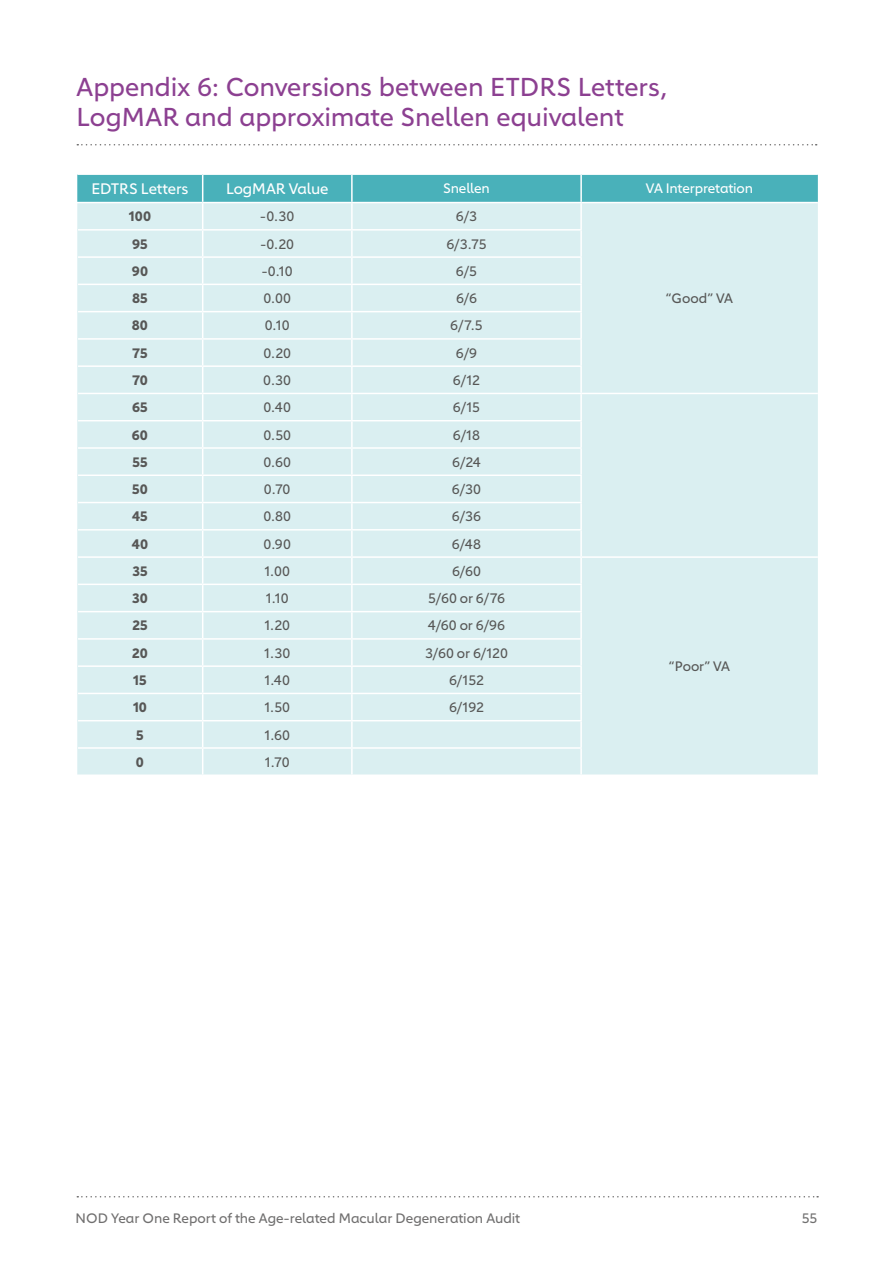
<style>
.page{position:relative;width:893px;height:1263px;background:#fff}
.page>*{position:absolute;margin:0;border:0;box-sizing:border-box;transform-origin:0 0}
.t1{font:25.5px/30px "Carnero";letter-spacing:-.005em;color:#8c4091}
.t2{font:15px "Carnero";letter-spacing:-.01em;color:#fff}
.t3{font:13.5px "Carnero";letter-spacing:-.005em;color:#575756}
.t4{font:13.5px "Carnero";letter-spacing:-.005em;color:#706f6f}
.t5{font:700 13.5px "Carnero";letter-spacing:-.01em;color:#575756}
.t6{font:13.5px "Carnero";letter-spacing:-.01em;color:#fff}
</style>
<div class="page">
<svg style="left:77px;top:175px;width:741px;height:599px;background:#d4ecef"></svg>
<hr style="left:351px;top:749px;width:2px;height:25px;background:#fff">
<hr style="left:78px;top:611px;width:125px;height:1px;background:#fff">
<hr style="left:78px;top:638px;width:125px;height:2px;background:#fff">
<hr style="left:78px;top:665px;width:125px;height:2px;background:#fff">
<hr style="left:78px;top:693px;width:125px;height:1px;background:#fff">
<hr style="left:78px;top:720px;width:125px;height:1px;background:#fff">
<hr style="left:78px;top:747px;width:125px;height:2px;background:#fff">
<hr style="left:581px;top:202px;width:237px;height:1px;background:#fff">
<hr style="left:580px;top:203px;width:2px;height:26px;background:#fff">
<hr style="left:580px;top:231px;width:2px;height:25px;background:#fff">
<hr style="left:580px;top:258px;width:2px;height:26px;background:#fff">
<hr style="left:580px;top:285px;width:2px;height:26px;background:#fff">
<hr style="left:580px;top:312px;width:2px;height:26px;background:#fff">
<hr style="left:580px;top:340px;width:2px;height:25px;background:#fff">
<hr style="left:580px;top:367px;width:2px;height:26px;background:#fff">
<hr style="left:581px;top:393px;width:237px;height:1px;background:#fff">
<hr style="left:580px;top:394px;width:2px;height:26px;background:#fff">
<hr style="left:580px;top:421px;width:2px;height:26px;background:#fff">
<hr style="left:580px;top:449px;width:2px;height:25px;background:#fff">
<hr style="left:580px;top:476px;width:2px;height:26px;background:#fff">
<hr style="left:580px;top:503px;width:2px;height:26px;background:#fff">
<hr style="left:580px;top:530px;width:2px;height:26px;background:#fff">
<hr style="left:581px;top:556px;width:237px;height:2px;background:#fff">
<hr style="left:580px;top:558px;width:2px;height:26px;background:#fff">
<hr style="left:580px;top:585px;width:2px;height:26px;background:#fff">
<hr style="left:580px;top:612px;width:2px;height:26px;background:#fff">
<hr style="left:580px;top:640px;width:2px;height:25px;background:#fff">
<hr style="left:580px;top:667px;width:2px;height:26px;background:#fff">
<hr style="left:580px;top:694px;width:2px;height:26px;background:#fff">
<hr style="left:580px;top:721px;width:2px;height:26px;background:#fff">
<hr style="left:580px;top:749px;width:2px;height:25px;background:#fff">
<svg style="left:77px;top:144px;width:740px;height:1px"></svg>
<svg style="left:77px;top:1196px;width:741px;height:1px"></svg>
<h1 class="t1" style="left:77px;top:72px;width:592px">Appendix 6: Conversions between ETDRS Letters,<br>LogMAR and approximate Snellen equivalent</h1>
<p class="t2" style="left:91px;top:180px;width:99px">EDTRS Letters</p>
<p class="t2" style="left:226px;top:180px;width:104px">LogMAR Value</p>
<p class="t6" style="left:443px;top:181px;width:48px">Snellen</p>
<p class="t6" style="left:646px;top:181px;width:109px">VA Interpretation</p>
<p class="t5" style="left:129px;top:208px;width:24px">100</p>
<p class="t3" style="left:260px;top:208px;width:36px">-0.30</p>
<p class="t3" style="left:456px;top:208px;width:23px">6/3</p>
<p class="t5" style="left:132px;top:235px;width:17px">95</p>
<p class="t3" style="left:260px;top:236px;width:35px">-0.20</p>
<p class="t3" style="left:446px;top:236px;width:42px">6/3.75</p>
<p class="t5" style="left:132px;top:263px;width:18px">90</p>
<p class="t3" style="left:262px;top:263px;width:33px">-0.10</p>
<p class="t3" style="left:456px;top:263px;width:23px">6/5</p>
<p class="t5" style="left:132px;top:290px;width:17px">85</p>
<p class="t3" style="left:263px;top:290px;width:29px">0.00</p>
<p class="t3" style="left:456px;top:290px;width:23px">6/6</p>
<p class="t5" style="left:132px;top:317px;width:18px">80</p>
<p class="t3" style="left:265px;top:317px;width:26px">0.10</p>
<p class="t3" style="left:450px;top:317px;width:34px">6/7.5</p>
<p class="t5" style="left:132px;top:345px;width:17px">75</p>
<p class="t3" style="left:263px;top:345px;width:29px">0.20</p>
<p class="t3" style="left:456px;top:345px;width:23px">6/9</p>
<p class="t5" style="left:132px;top:372px;width:17px">70</p>
<p class="t3" style="left:263px;top:372px;width:29px">0.30</p>
<p class="t3" style="left:453px;top:372px;width:29px">6/12</p>
<p class="t5" style="left:132px;top:399px;width:17px">65</p>
<p class="t3" style="left:264px;top:399px;width:29px">0.40</p>
<p class="t3" style="left:453px;top:399px;width:29px">6/15</p>
<p class="t5" style="left:132px;top:426px;width:18px">60</p>
<p class="t3" style="left:263px;top:427px;width:29px">0.50</p>
<p class="t3" style="left:453px;top:427px;width:29px">6/18</p>
<p class="t5" style="left:132px;top:454px;width:17px">55</p>
<p class="t3" style="left:263px;top:454px;width:29px">0.60</p>
<p class="t3" style="left:452px;top:454px;width:30px">6/24</p>
<p class="t5" style="left:132px;top:481px;width:18px">50</p>
<p class="t3" style="left:264px;top:481px;width:28px">0.70</p>
<p class="t3" style="left:452px;top:481px;width:31px">6/30</p>
<p class="t5" style="left:132px;top:508px;width:17px">45</p>
<p class="t3" style="left:263px;top:508px;width:29px">0.80</p>
<p class="t3" style="left:452px;top:508px;width:31px">6/36</p>
<p class="t5" style="left:132px;top:535px;width:18px">40</p>
<p class="t3" style="left:264px;top:536px;width:29px">0.90</p>
<p class="t3" style="left:452px;top:536px;width:31px">6/48</p>
<p class="t5" style="left:132px;top:563px;width:17px">35</p>
<p class="t3" style="left:264px;top:563px;width:27px">1.00</p>
<p class="t3" style="left:452px;top:563px;width:31px">6/60</p>
<p class="t5" style="left:132px;top:590px;width:18px">30</p>
<p class="t3" style="left:266px;top:590px;width:24px">1.10</p>
<p class="t3" style="left:428px;top:590px;width:78px">5/60 or 6/76</p>
<p class="t5" style="left:132px;top:617px;width:17px">25</p>
<p class="t3" style="left:264px;top:617px;width:27px">1.20</p>
<p class="t3" style="left:428px;top:617px;width:79px">4/60 or 6/96</p>
<p class="t5" style="left:132px;top:644px;width:18px">20</p>
<p class="t3" style="left:264px;top:645px;width:27px">1.30</p>
<p class="t3" style="left:425px;top:645px;width:84px">3/60 or 6/120</p>
<p class="t5" style="left:133px;top:672px;width:15px">15</p>
<p class="t3" style="left:265px;top:672px;width:27px">1.40</p>
<p class="t3" style="left:449px;top:672px;width:36px">6/152</p>
<p class="t5" style="left:133px;top:699px;width:16px">10</p>
<p class="t3" style="left:264px;top:699px;width:27px">1.50</p>
<p class="t3" style="left:449px;top:699px;width:36px">6/192</p>
<p class="t5" style="left:136px;top:726px;width:10px">5</p>
<p class="t3" style="left:264px;top:726px;width:27px">1.60</p>
<p class="t5" style="left:136px;top:754px;width:10px">0</p>
<p class="t3" style="left:265px;top:754px;width:26px">1.70</p>
<p class="t3" style="left:666px;top:290px;width:69px">“Good” VA</p>
<p class="t3" style="left:669px;top:658px;width:63px">“Poor” VA</p>
<p class="t4" style="left:75px;top:1210px;width:446px">NOD Year One Report of the Age-related Macular Degeneration Audit</p>
<p class="t4" style="left:802px;top:1210px;width:17px">55</p>
</div>
